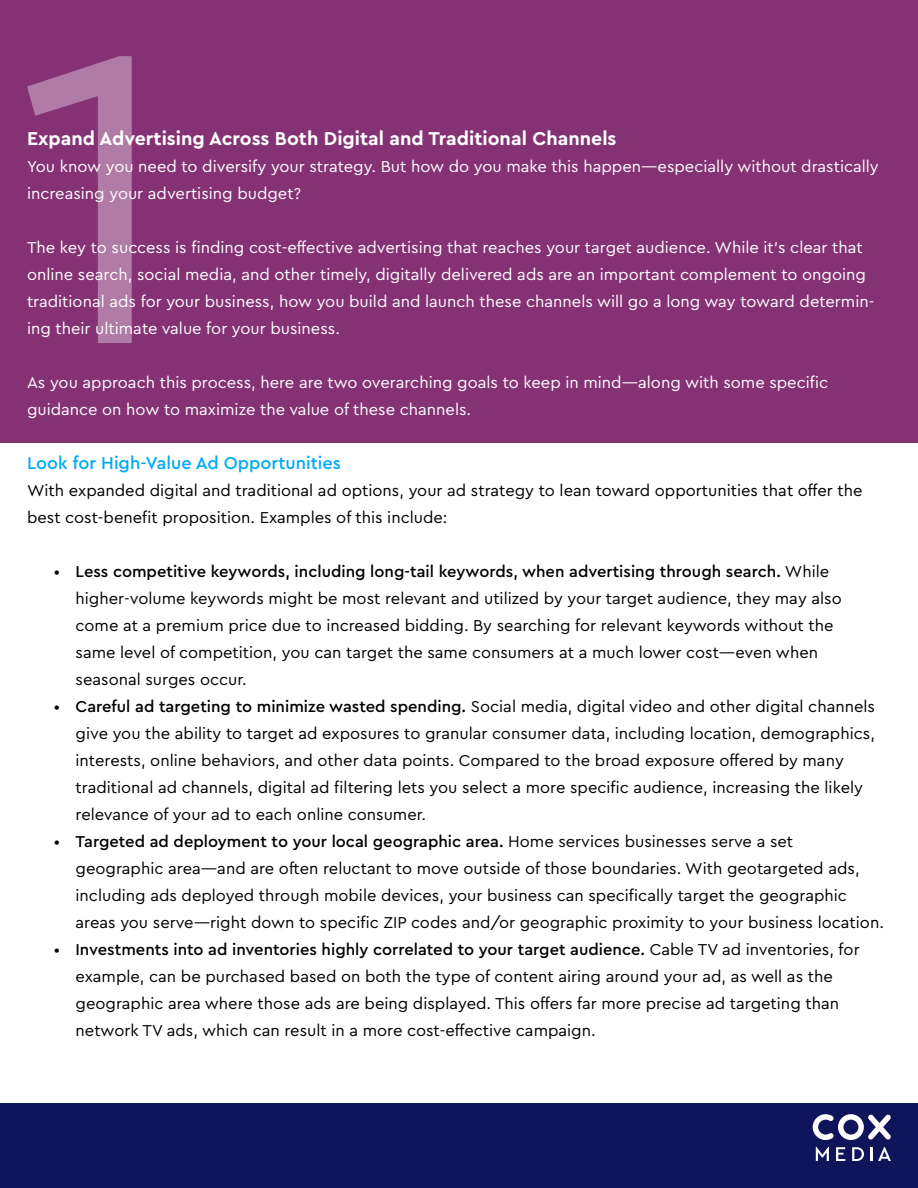
<style>
.page{position:relative;width:918px;height:1188px;background:#fff}
.page>*{position:absolute;margin:0;border:0;box-sizing:border-box;transform-origin:0 0}
.t1{font:700 19.5px "Cera Pro";color:#fff}
.t2{font:500 18px "Cera Pro";color:#00aaf4}
.t3{font:16.5px/27px "Cera Pro";color:#000}
.t4{font:16.5px/27px "Cera Pro";color:#fff}
.s1{font-weight:500}
</style>
<div class="page">
<div style="left:0;top:1104px;width:918px;height:84px;background:#0f155b"></div>
<svg style="left:813px;top:1114px;width:78px;height:26px"></svg>
<svg style="left:816px;top:1147px;width:13px;height:14px"></svg>
<svg style="left:836px;top:1147px;width:9px;height:14px"></svg>
<svg style="left:852px;top:1147px;width:12px;height:14px"></svg>
<svg style="left:870px;top:1147px;width:2px;height:14px"></svg>
<svg style="left:878px;top:1147px;width:13px;height:14px"></svg>
<div style="left:0;top:0;width:918px;height:443px;background:#853275"></div>
<svg style="left:27px;top:56px;width:105px;height:287px"></svg>
<p class="t1" style="left:27px;top:126px;width:591px">Expand Advertising Across Both Digital and Traditional Channels</p>
<p class="t4" style="left:27px;top:153px;width:853px">You know you need to diversify your strategy. But how do you make this happen—especially without drastically increasing your advertising budget?</p>
<p class="t4" style="left:27px;top:234px;width:849px">The key to success is finding cost-effective advertising that reaches your target audience. While it’s clear that online search, social media, and other timely, digitally delivered ads are an important complement to ongoing traditional ads for your business, how you build and launch these channels will go a long way toward determin&shy;ing their ultimate value for your business.</p>
<p class="t4" style="left:27px;top:369px;width:803px">As you approach this process, here are two overarching goals to keep in mind—along with some specific guidance on how to maximize the value of these channels.</p>
<p class="t2" style="left:27px;top:451px;width:316px">Look for High-Value Ad Opportunities</p>
<p class="t3" style="left:27px;top:477px;width:837px">With expanded digital and traditional ad options, your ad strategy to lean toward opportunities that offer the best cost-benefit proposition. Examples of this include:</p>
<p class="t3" style="left:76px;top:558px;width:768px;text-indent:-22px">• <span class="s1">Less competitive keywords, including long-tail keywords, when advertising through search.</span> While higher-volume keywords might be most relevant and utilized by your target audience, they may also come at a premium price due to increased bidding. By searching for relevant keywords without the same level of competition, you can target the same consumers at a much lower cost—even when seasonal surges occur.</p>
<p class="t3" style="left:76px;top:693px;width:801px;text-indent:-22px">• <span class="s1">Careful ad targeting to minimize wasted spending.</span> Social media, digital video and other digital channels give you the ability to target ad exposures to granular consumer data, including location, demographics, interests, online behaviors, and other data points. Compared to the broad exposure offered by many traditional ad channels, digital ad filtering lets you select a more specific audience, increasing the likely relevance of your ad to each online consumer.</p>
<p class="t3" style="left:76px;top:828px;width:810px;text-indent:-22px">• <span class="s1">Targeted ad deployment to your local geographic area.</span> Home services businesses serve a set geographic area—and are often reluctant to move outside of those boundaries. With geotargeted ads, including ads deployed through mobile devices, your business can specifically target the geographic areas you serve—right down to specific ZIP codes and/or geographic proximity to your business location.</p>
<p class="t3" style="left:76px;top:936px;width:786px;text-indent:-22px">• <span class="s1">Investments into ad inventories highly correlated to your target audience.</span> Cable TV ad inventories, for example, can be purchased based on both the type of content airing around your ad, as well as the geographic area where those ads are being displayed. This offers far more precise ad targeting than network TV ads, which can result in a more cost-effective campaign.</p>
</div>
